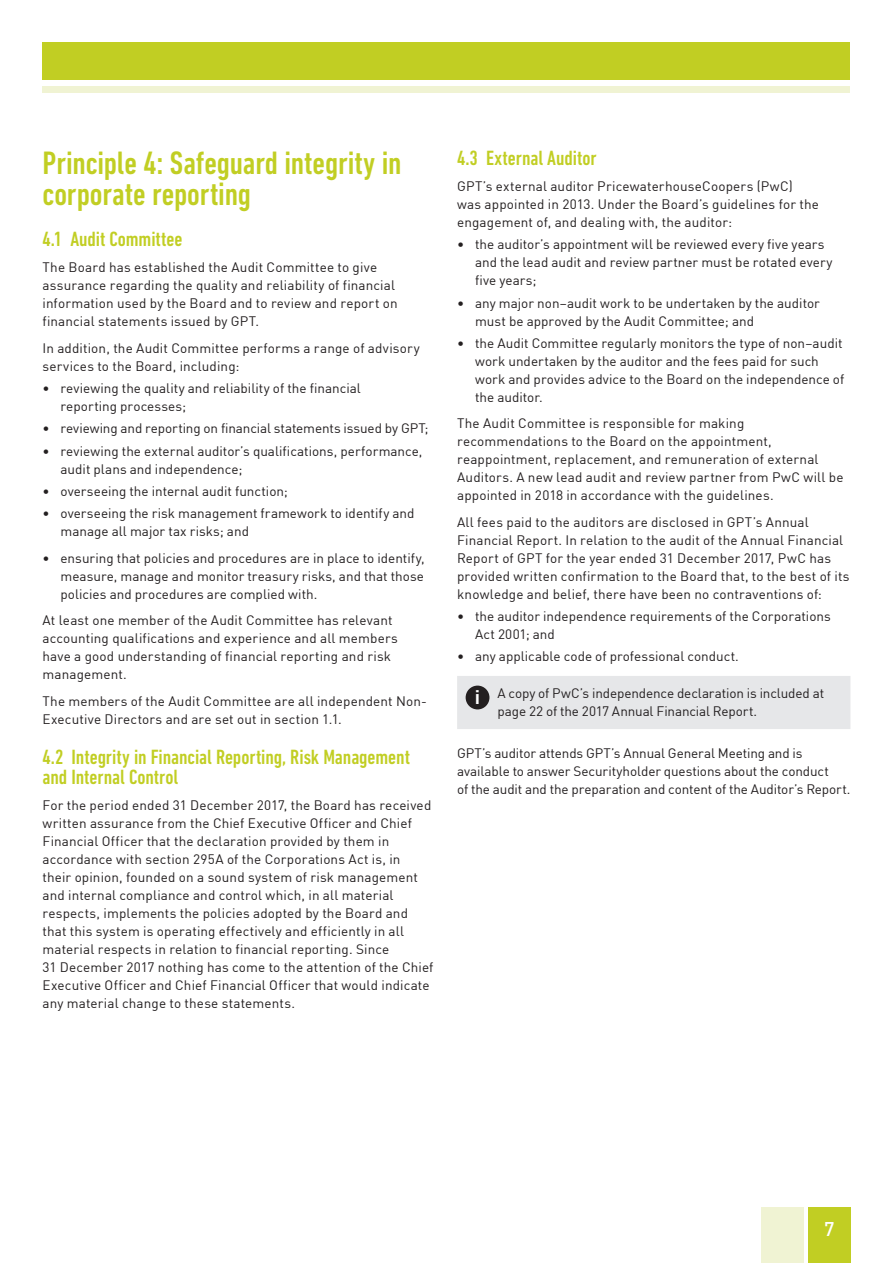
<style>
.page{position:relative;width:893px;height:1263px;background:#fff}
.page>*{position:absolute;margin:0;border:0;box-sizing:border-box;transform-origin:0 0}
.t1{font:500 condensed 33px/31.5px "DIN Next LT Pro";letter-spacing:-.005em;color:#c1ce23}
.t2{font:500 condensed 21px/19.5px "DIN Next LT Pro";letter-spacing:-.005em;color:#c1ce23}
.t3{font:500 19.5px "DIN";color:#fff}
.t4{font:13.5px/18px "DIN";letter-spacing:.01em;color:#231f20}
.t5{font:13.5px/18px "DIN";letter-spacing:-.01em;color:#231f20}
.s1{font-weight:700;font-size:19.35px;color:#fff}
</style>
<div class="page">
<div style="left:43px;top:43px;width:807px;height:37px;background:#c1ce23"></div>
<div style="left:43px;top:87px;width:807px;height:6px;background:#f0f3d3"></div>
<div style="left:457px;top:676px;width:393px;height:53px;background:#e6e7e9"></div>
<div style="left:466px;top:686px;width:23px;height:23px;background:#231f20;border-radius:50%"></div>
<div style="left:808px;top:1208px;width:42px;height:55px;background:#c1ce23"></div>
<div style="left:761px;top:1208px;width:43px;height:55px;background:#f0f3d3"></div>
<h1 class="t1" style="left:43px;top:147px;width:361px">Principle 4: Safeguard integrity in corporate reporting</h1>
<h2 class="t2" style="left:43px;top:229px;width:142px">4.1 Audit Committee</h2>
<p class="t4" style="left:43px;top:258px;width:357px">The Board has established the Audit Committee to give assurance regarding the quality and reliability of financial information used by the Board and to review and report on financial statements issued by GPT.</p>
<p class="t4" style="left:43px;top:339px;width:379px">In addition, the Audit Committee performs a range of advisory services to the Board, including:</p>
<p class="t4" style="left:61px;top:379px;width:302px;text-indent:-18px">• reviewing the quality and reliability of the financial reporting processes;</p>
<p class="t5" style="left:43px;top:419px;width:387px">• reviewing and reporting on financial statements issued by GPT;</p>
<p class="t4" style="left:61px;top:441px;width:363px;text-indent:-18px">• reviewing the external auditor’s qualifications, performance, audit plans and independence;</p>
<p class="t4" style="left:43px;top:482px;width:247px">• overseeing the internal audit function;</p>
<p class="t4" style="left:61px;top:504px;width:356px;text-indent:-18px">• overseeing the risk management framework to identify and manage all major tax risks; and</p>
<p class="t4" style="left:61px;top:548px;width:366px;text-align:justify;text-indent:-18px">• ensuring that policies and procedures are in place to identify, measure, manage and monitor treasury risks, and that those policies and procedures are complied with.</p>
<p class="t4" style="left:43px;top:611px;width:357px">At least one member of the Audit Committee has relevant accounting qualifications and experience and all members have a good understanding of financial reporting and risk management.</p>
<p class="t4" style="left:43px;top:691px;width:386px">The members of the Audit Committee are all independent Non-<br>Executive Directors and are set out in section 1.1.</p>
<h2 class="t2" style="left:43px;top:747px;width:369px">4.2 Integrity in Financial Reporting, Risk Management and Internal Control</h2>
<p class="t4" style="left:43px;top:796px;width:392px">For the period ended 31 December 2017, the Board has received written assurance from the Chief Executive Officer and Chief Financial Officer that the declaration provided by them in accordance with section 295A of the Corporations Act is, in<br>their opinion, founded on a sound system of risk management and internal compliance and control which, in all material respects, implements the policies adopted by the Board and that this system is operating effectively and efficiently in all material respects in relation to financial reporting. Since<br>31 December 2017 nothing has come to the attention of the Chief Executive Officer and Chief Financial Officer that would indicate any material change to these statements.</p>
<h2 class="t2" style="left:457px;top:148px;width:141px">4.3 External Auditor</h2>
<p class="t4" style="left:457px;top:177px;width:363px">GPT’s external auditor PricewaterhouseCoopers (PwC) was appointed in 2013. Under the Board’s guidelines for the engagement of, and dealing with, the auditor:</p>
<p class="t4" style="left:475px;top:235px;width:359px;text-indent:-18px">• the auditor’s appointment will be reviewed every five years and the lead audit and review partner must be rotated every five years;</p>
<p class="t4" style="left:475px;top:293px;width:346px;text-indent:-18px">• any major non–audit work to be undertaken by the auditor must be approved by the Audit Committee; and</p>
<p class="t4" style="left:475px;top:334px;width:371px;text-indent:-18px">• the Audit Committee regularly monitors the type of non–audit work undertaken by the auditor and the fees paid for such work and provides advice to the Board on the independence of the auditor.</p>
<p class="t4" style="left:457px;top:414px;width:388px">The Audit Committee is responsible for making recommendations to the Board on the appointment, reappointment, replacement, and remuneration of external Auditors. A new lead audit and review partner from PwC will be appointed in 2018 in accordance with the guidelines.</p>
<p class="t4" style="left:457px;top:513px;width:394px">All fees paid to the auditors are disclosed in GPT’s Annual Financial Report. In relation to the audit of the Annual Financial Report of GPT for the year ended 31 December 2017, PwC has provided written confirmation to the Board that, to the best of its knowledge and belief, there have been no contraventions of:</p>
<p class="t4" style="left:475px;top:607px;width:357px;text-indent:-18px">• the auditor independence requirements of the Corporations<br>Act 2001; and</p>
<p class="t4" style="left:457px;top:647px;width:283px">• any applicable code of professional conduct.</p>
<p class="t5" style="left:497px;top:684px;width:328px;text-indent:-23px"><span class="s1">i</span> A copy of PwC’s independence declaration is included at page 22 of the 2017 Annual Financial Report.</p>
<p class="t5" style="left:457px;top:744px;width:395px">GPT’s auditor attends GPT’s Annual General Meeting and is available to answer Securityholder questions about the conduct<br>of the audit and the preparation and content of the Auditor’s Report.</p>
<h3 class="t3" style="left:824px;top:1216px;width:12px">7</h3>
</div>
